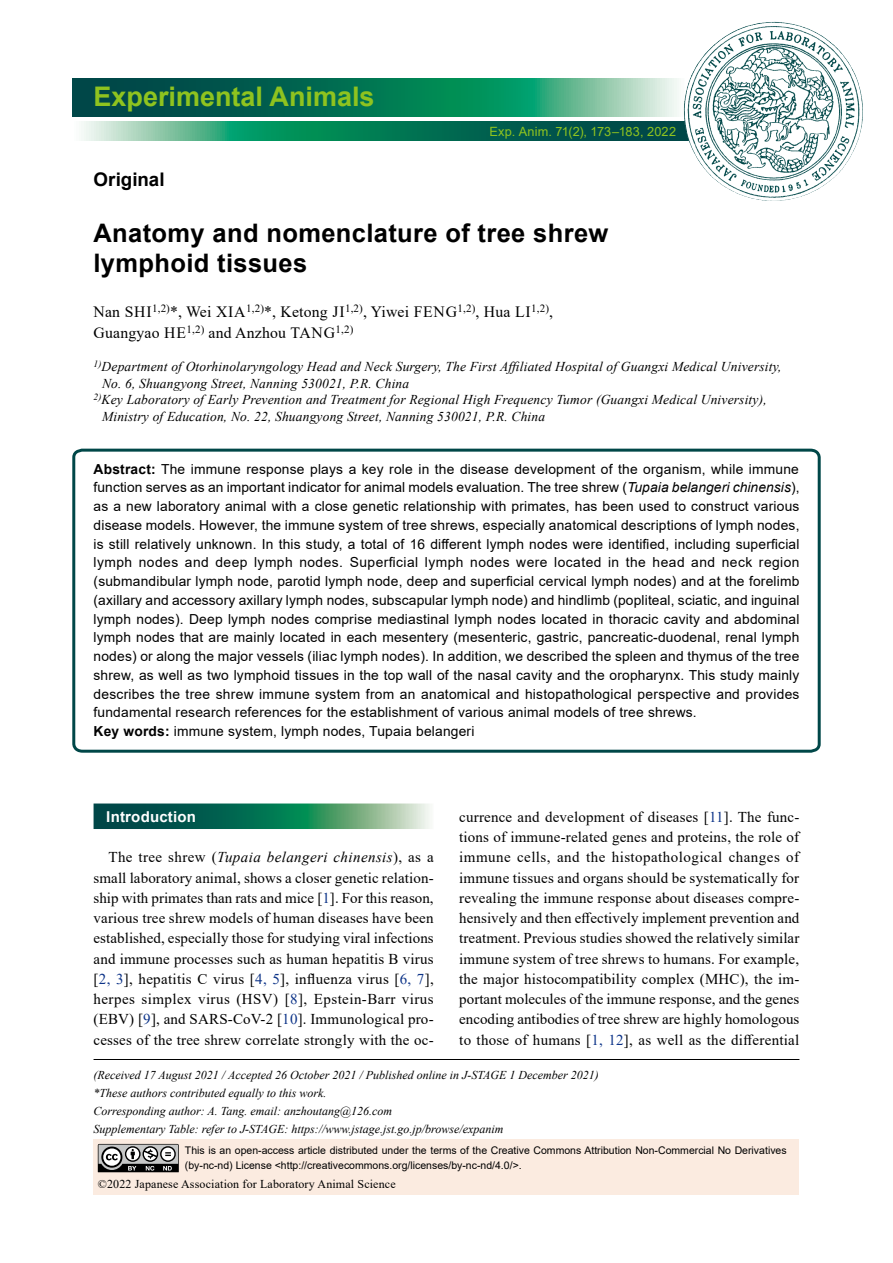
<style>
.page{position:relative;width:893px;height:1263px;background:#fff}
.page>*{position:absolute;margin:0;border:0;box-sizing:border-box;transform-origin:0 0}
.t1{font:700 27px "Arial";color:#8fc31f}
.t2{font:700 25.5px/30px "Arial";letter-spacing:.015em;color:#000}
.t3{font:700 18.75px "Arial";color:#000}
.t4{font:15.75px/20.2px "Times New Roman";letter-spacing:.01em;color:#000}
.t5{font:15px/20.2px "Times New Roman";letter-spacing:.01em;color:#000;text-align:justify}
.t6{font:700 15px "Arial";letter-spacing:.015em;color:#fff}
.t7{font:13.8px/18.8px "Arial";letter-spacing:.015em;color:#000}
.t8{font:italic 13.5px "Times New Roman";letter-spacing:.01em;color:#000}
.t9{font:12.75px "Arial";letter-spacing:.01em;color:#8fc31f}
.t10{font:italic 12px/18px "Times New Roman";color:#000}
.t11{font:12px "Times New Roman";letter-spacing:.01em;color:#000}
.t12{font:10.5px/15px "Arial";color:#000}
.s1{font-weight:700}
.s2{font-style:italic}
.s3{color:#0c3388}
</style>
<div class="page">
<svg style="left:81px;top:121px;width:621px;height:19px;background:#28866b"></svg>
<div style="left:94px;top:1140px;width:705px;height:55px;background:#fbebe0"></div>
<svg style="left:72px;top:79px;width:613px;height:38px;background:#248269"></svg>
<img style="left:719px;top:22px;width:55px;height:19px">
<svg style="left:98px;top:1144px;width:81px;height:28px;background:#7c7c7c"></svg>
<svg style="left:94px;top:803px;width:336px;height:26px;background:#35826a"></svg>
<hr style="left:94px;top:1059px;width:705px;height:1px;background:#000">
<svg style="left:72px;top:448px;width:749px;height:305px"></svg>
<h1 class="t1" style="left:94px;top:78px;width:283px">Experimental Animals</h1>
<p class="t9" style="left:489px;top:123px;width:188px">Exp. Anim. 71(2), 173–183, 2022</p>
<h3 class="t3" style="left:94px;top:166px;width:73px">Original</h3>
<h2 class="t2" style="left:94px;top:218px;width:516px">Anatomy and nomenclature of tree shrew lymphoid tissues</h2>
<p class="t4" style="left:94px;top:302px;width:461px">Nan Shi<sup>1,2)</sup>*, Wei Xia<sup>1,2)</sup>*, Ketong Ji<sup>1,2)</sup>, Yiwei Feng<sup>1,2)</sup>, Hua Li<sup>1,2)</sup>,<br>Guangyao He<sup>1,2)</sup> and Anzhou Tan g<sup>1,2)</sup></p>
<p class="t8" style="left:94px;top:357px;width:689px"><sup>1)</sup>Department of Otorhinolaryngology Head and Neck Surgery, The First Affiliated Hospital of Guangxi Medical University,</p>
<p class="t8" style="left:102px;top:374px;width:309px">No. 6, Shuangyong Street, Nanning 530021, P.R. China</p>
<p class="t8" style="left:94px;top:390px;width:675px"><sup>2)</sup>Key Laboratory of Early Prevention and Treatment for Regional High Frequency Tumor (Guangxi Medical University),</p>
<p class="t8" style="left:102px;top:407px;width:445px">Ministry of Education, No. 22, Shuangyong Street, Nanning 530021, P.R. China</p>
<p class="t7" style="left:94px;top:459px;width:708px"><span class="s1">Abstract:</span> The immune response plays a key role in the disease development of the organism, while immune function serves as an important indicator for animal models evaluation. The tree shrew (<span class="s2">Tupaia belangeri chinensis</span>), as a new laboratory animal with a close genetic relationship with primates, has been used to construct various disease models. However, the immune system of tree shrews, especially anatomical descriptions of lymph nodes, is still relatively unknown. In this study, a total of 16 different lymph nodes were identified, including superficial lymph nodes and deep lymph nodes. Superficial lymph nodes were located in the head and neck region (submandibular lymph node, parotid lymph node, deep and superficial cervical lymph nodes) and at the forelimb (axillary and accessory axillary lymph nodes, subscapular lymph node) and hindlimb (popliteal, sciatic, and inguinal lymph nodes). Deep lymph nodes comprise mediastinal lymph nodes located in thoracic cavity and abdominal lymph nodes that are mainly located in each mesentery (mesenteric, gastric, pancreatic-duodenal, renal lymph nodes) or along the major vessels (iliac lymph nodes). In addition, we described the spleen and thymus of the tree shrew, as well as two lymphoid tissues in the top wall of the nasal cavity and the oropharynx. This study mainly describes the tree shrew immune system from an anatomical and histopathological perspective and provides fundamental research references for the establishment of various animal models of tree shrews.<br><span class="s1">Key words:</span> immune system, lymph nodes, Tupaia belangeri</p>
<p class="t6" style="left:106px;top:806px;width:91px">Introduction</p>
<p class="t5" style="left:94px;top:847px;width:342px;text-indent:15px">The tree shrew (<span class="s2">Tupaia belangeri chinensis</span>), as a small laboratory animal, shows a closer genetic relation&shy;ship with primates than rats and mice [<span class="s3">1</span>]. For this reason, various tree shrew models of human diseases have been established, especially those for studying viral infections and immune processes such as human hepatitis B virus [<span class="s3">2, 3</span>], hepatitis C virus [<span class="s3">4, 5</span>], influenza virus [<span class="s3">6, 7</span>], herpes simplex virus (HSV) [<span class="s3">8</span>], Epstein-Barr virus (EBV) [<span class="s3">9</span>], and SARS-CoV-2 [<span class="s3">10</span>]. Immunological pro&shy;cesses of the tree shrew correlate strongly with the oc-</p>
<p class="t5" style="left:459px;top:806px;width:342px">currence and development of diseases [<span class="s3">11</span>]. The func&shy;tions of immune-related genes and proteins, the role of immune cells, and the histopathological changes of immune tissues and organs should be systematically for revealing the immune response about diseases compre&shy;hensively and then effectively implement prevention and treatment. Previous studies showed the relatively similar immune system of tree shrews to humans. For example, the major histocompatibility complex (MHC), the im&shy;portant molecules of the immune response, and the genes encoding antibodies of tree shrew are highly homologous to those of humans [<span class="s3">1, 12</span>], as well as the differential</p>
<p class="t10" style="left:94px;top:1066px;width:507px">(Received 17 August 2021 / Accepted 26 October 2021 / Published online in J-STAGE 1 December 2021) *These authors contributed equally to this work.<br>Corresponding author: A. Tang. email: anzhoutang@126.com<br>Supplementary Table: refer to J-STAGE: https://www.jstage.jst.go.jp/browse/expanim</p>
<p class="t12" style="left:185px;top:1143px;width:603px">This is an open-access article distributed under the terms of the Creative Commons Attribution Non-Commercial No Derivatives (by-nc-nd) License &lt;http://creativecommons.org/licenses/by-nc-nd/4.0/&gt;.</p>
<p class="t11" style="left:98px;top:1175px;width:299px">©2022 Japanese Association for Laboratory Animal Science</p>
</div>
